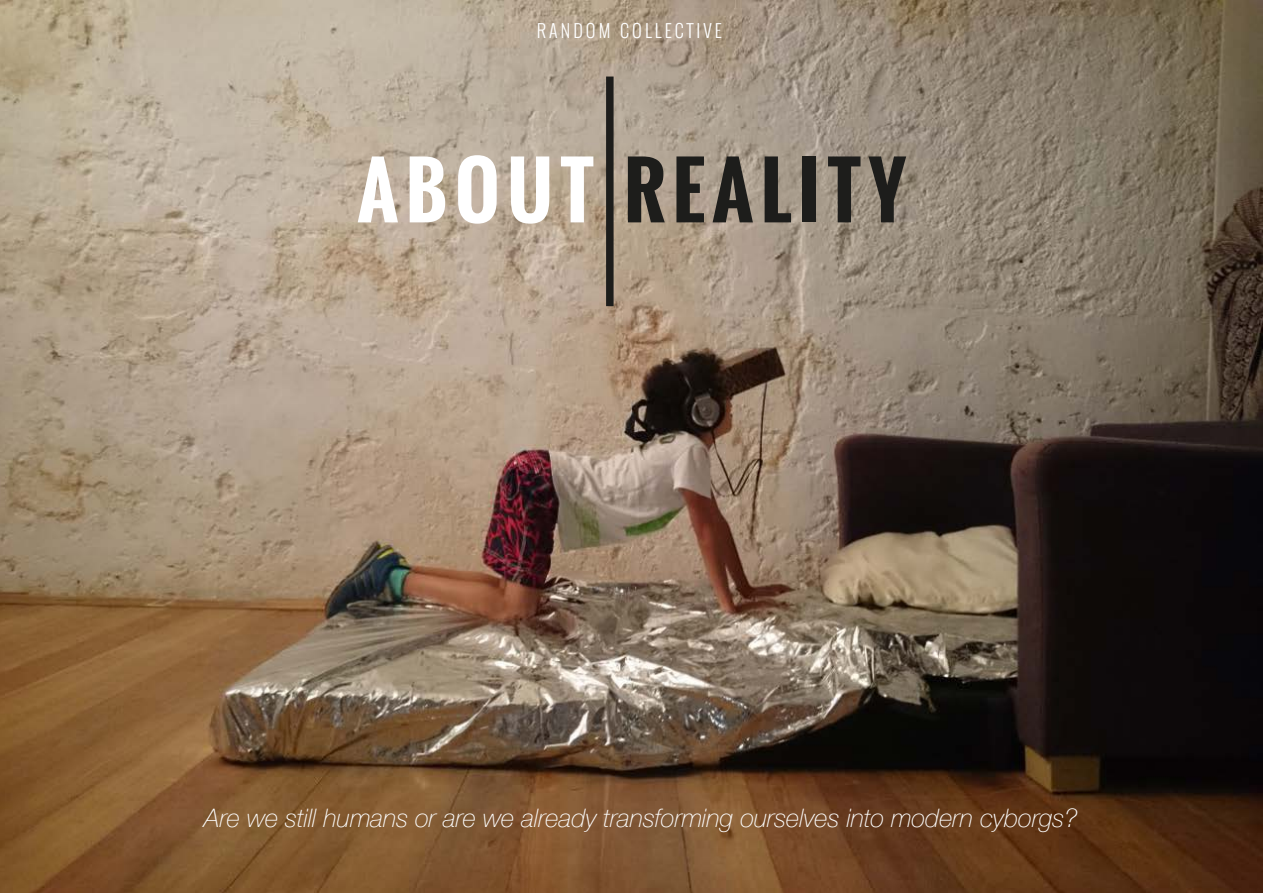
<style>
.page{position:relative;width:1263px;height:893px;background:#fff}
.page>*{position:absolute;margin:0;border:0;box-sizing:border-box;transform-origin:0 0}
.t1{font:700 75px "Oswald";letter-spacing:.1em;color:#1d1d1b}
.t2{font:italic 100 25.5px "Helvetica Neue";color:#fff}
.t3{font:300 18px "Oswald";letter-spacing:.17em;color:#fff}
.s1{color:#fff}
</style>
<div class="page">
<img style="left:0;top:0;width:1263px;height:893px">
<div style="left:606px;top:77px;width:8px;height:229px;background:#1d1d1b"></div>
<p class="t3" style="left:537px;top:18px;width:187px">RANDOM COLLECTIVE</p>
<h1 class="t1" style="left:357px;top:134px;width:550px"><span class="s1">ABOUT</span> REALITY</h1>
<p class="t2" style="left:204px;top:799px;width:875px">Are we still humans or are we already transforming ourselves into modern cyborgs?</p>
</div>
